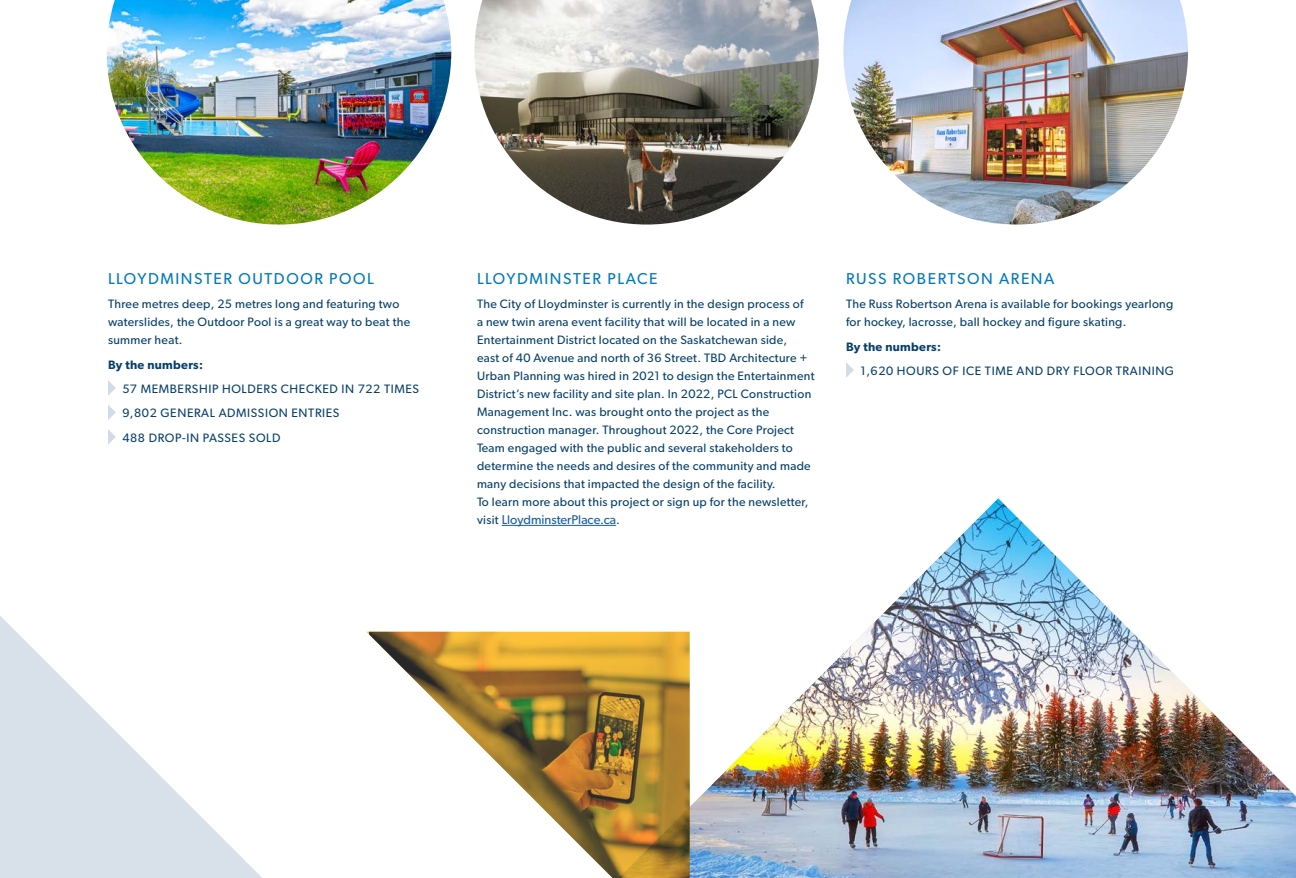
<style>
.page{position:relative;width:1296px;height:878px;background:#fff}
.page>*{position:absolute;margin:0;border:0;box-sizing:border-box;transform-origin:0 0}
.t1{font:15.75px "Gibson";letter-spacing:.1em;color:#0078bf}
.t2{font:12.75px "Gibson";color:#175d9e}
.t3{font:12.15px/18px "Gibson";letter-spacing:.025em;color:#07406a}
.t4{font:12.15px "Gibson";letter-spacing:.05em;color:#07406a}
.t5{font:600 12.15px "Gibson";letter-spacing:.025em;color:#07406a}
.s1{font-size:12.15px;color:#07406a}
</style>
<div class="page">
<img style="left:107px;top:0;width:344px;height:224px">
<svg style="left:108px;top:380px;width:8px;height:16px"></svg>
<svg style="left:108px;top:405px;width:8px;height:15px"></svg>
<svg style="left:108px;top:429px;width:8px;height:15px"></svg>
<hr style="left:502px;top:525px;width:114px;height:1px;background:#175d9e">
<img style="left:843px;top:0;width:345px;height:224px">
<img style="left:474px;top:0;width:345px;height:224px">
<svg style="left:846px;top:362px;width:8px;height:16px"></svg>
<img style="left:690px;top:498px;width:606px;height:380px">
<img style="left:369px;top:631px;width:321px;height:247px">
<svg style="left:0;top:616px;width:262px;height:262px;fill:#dee6ed"></svg>
<p class="t1" style="left:108px;top:269px;width:267px">LLOYDMINSTER OUTDOOR POOL</p>
<p class="t3" style="left:108px;top:295px;width:304px">Three metres deep, 25 metres long and featuring two waterslides, the Outdoor Pool is a great way to beat the summer heat.</p>
<p class="t5" style="left:108px;top:357px;width:96px">By the numbers:</p>
<p class="t4" style="left:122px;top:381px;width:298px">57 MEMBERSHIP HOLDERS CHECKED IN 722 TIMES</p>
<p class="t4" style="left:122px;top:406px;width:219px">9,802 GENERAL ADMISSION ENTRIES</p>
<p class="t4" style="left:122px;top:430px;width:159px">488 DROP-IN PASSES SOLD</p>
<p class="t1" style="left:477px;top:269px;width:182px">LLOYDMINSTER PLACE</p>
<p class="t3" style="left:477px;top:295px;width:339px">The City of Lloydminster is currently in the design process of<br>a new twin arena event facility that will be located in a new Entertainment District located on the Saskatchewan side,<br>east of 40 Avenue and north of 36 Street. TBD Architecture + Urban Planning was hired in 2021 to design the Entertainment District’s new facility and site plan. In 2022, PCL Construction Management Inc. was brought onto the project as the construction manager. Throughout 2022, the Core Project Team engaged with the public and several stakeholders to determine the needs and desires of the community and made many decisions that impacted the design of the facility.<br>To learn more about this project or sign up for the newsletter,</p>
<p class="t2" style="left:477px;top:511px;width:144px"><span class="s1">visit</span> LloydminsterPlace.ca<span class="s1">.</span></p>
<p class="t1" style="left:846px;top:269px;width:210px">RUSS ROBERTSON ARENA</p>
<p class="t3" style="left:846px;top:295px;width:329px">The Russ Robertson Arena is available for bookings yearlong for hockey, lacrosse, ball hockey and figure skating.</p>
<p class="t5" style="left:846px;top:339px;width:96px">By the numbers:</p>
<p class="t4" style="left:860px;top:363px;width:315px">1,620 HOURS OF ICE TIME AND DRY FLOOR TRAINING</p>
</div>
